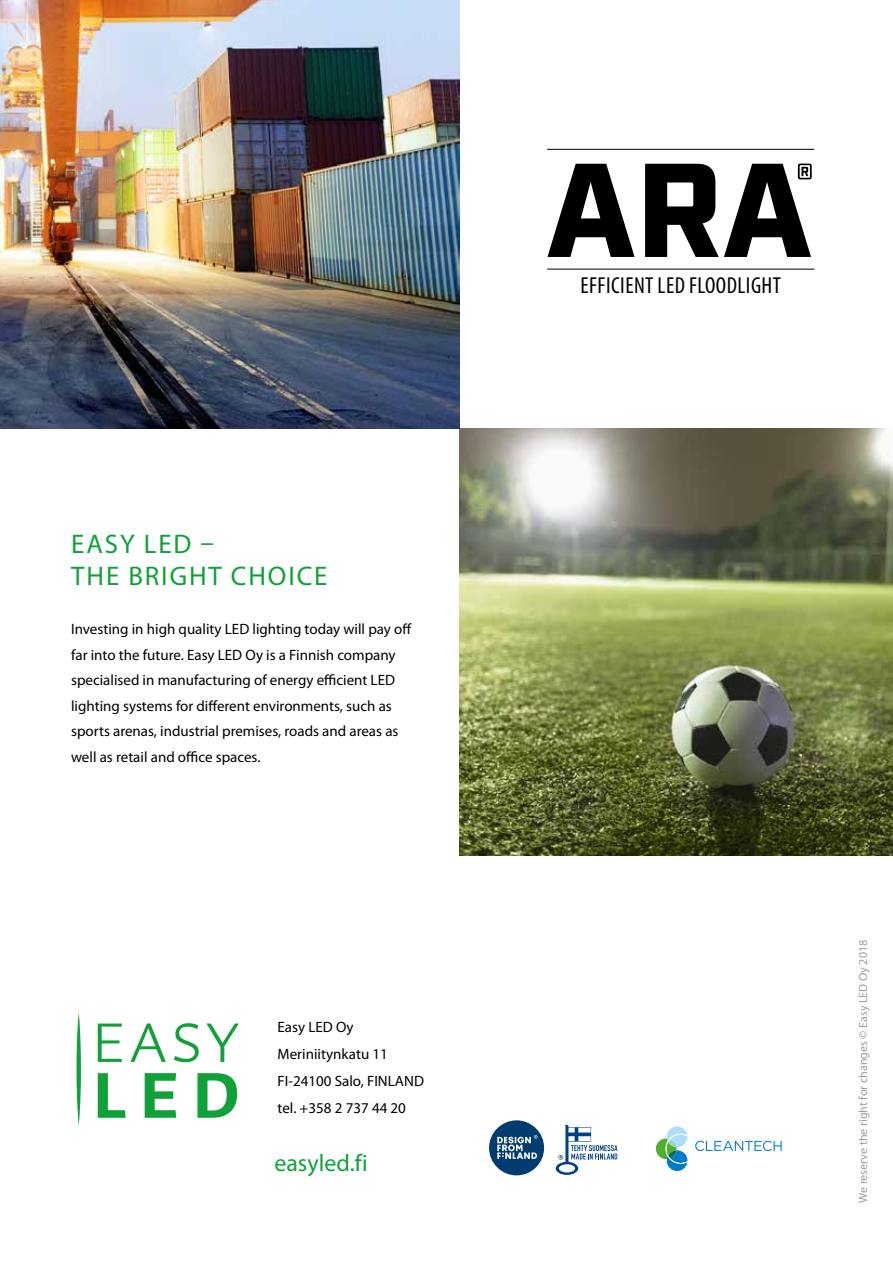
<style>
.page{position:relative;width:893px;height:1263px;background:#fff}
.page>*{position:absolute;margin:0;border:0;box-sizing:border-box;transform-origin:0 0}
.t1{font:27px/31.5px "Myriad Pro";letter-spacing:.07em;color:#11a139}
.t2{font:24px "Myriad Pro";color:#11a139}
.t3{font:condensed 23.25px "Myriad Pro";letter-spacing:.02em;color:#000}
.t4{font:15px/25.5px "Myriad Pro";color:#000}
.t5{font:12px "Myriad Pro";color:#9d9d9c}
</style>
<div class="page">
<svg style="left:547px;top:164px;width:265px;height:93px"></svg>
<hr style="left:547px;top:269px;width:267px;height:1px;background:#000">
<hr style="left:547px;top:149px;width:267px;height:1px;background:#000">
<svg style="left:77px;top:1013px;width:4px;height:112px"></svg>
<svg style="left:98px;top:1023px;width:24px;height:39px"></svg>
<svg style="left:130px;top:1023px;width:36px;height:39px"></svg>
<svg style="left:174px;top:1023px;width:25px;height:39px"></svg>
<svg style="left:207px;top:1023px;width:32px;height:39px"></svg>
<svg style="left:98px;top:1073px;width:28px;height:45px"></svg>
<svg style="left:145px;top:1073px;width:31px;height:45px"></svg>
<svg style="left:197px;top:1073px;width:40px;height:45px"></svg>
<svg style="left:656px;top:1126px;width:31px;height:45px"></svg>
<svg style="left:695px;top:1140px;width:87px;height:12px"></svg>
<svg style="left:556px;top:1124px;width:62px;height:51px"></svg>
<div style="left:489px;top:1120px;width:55px;height:55px;background:#003c70;border-radius:50%"></div>
<svg style="left:497px;top:1135px;width:41px;height:24px"></svg>
<img style="left:459px;top:428px;width:434px;height:428px">
<img style="left:0;top:0;width:459px;height:428px">
<h1 class="t1" style="left:71px;top:528px;width:258px">EASY LED –<br>THE BRIGHT CHOICE</h1>
<p class="t4" style="left:71px;top:616px;width:342px">Investing in high quality LED lighting today will pay off far into the future. Easy LED Oy is a Finnish company specialised in manufacturing of energy efficient LED lighting systems for different environments, such as sports arenas, industrial premises, roads and areas as well as retail and office spaces.</p>
<p class="t4" style="left:278px;top:1013px;width:148px;line-height:27px">Easy LED Oy<br>Meriniitynkatu 11<br>FI-24100 Salo, FINLAND tel. +358 2 737 44 20</p>
<h2 class="t2" style="left:274px;top:1148px;width:95px">easyled.fi</h2>
<h3 class="t3" style="left:580px;top:272px;width:202px">EFFICIENT LED FLOODLIGHT</h3>
<p class="t5" style="left:856px;top:1202px;width:264px;rotate:-90deg">We reserve the right for changes © Easy LED Oy 2018</p>
</div>
